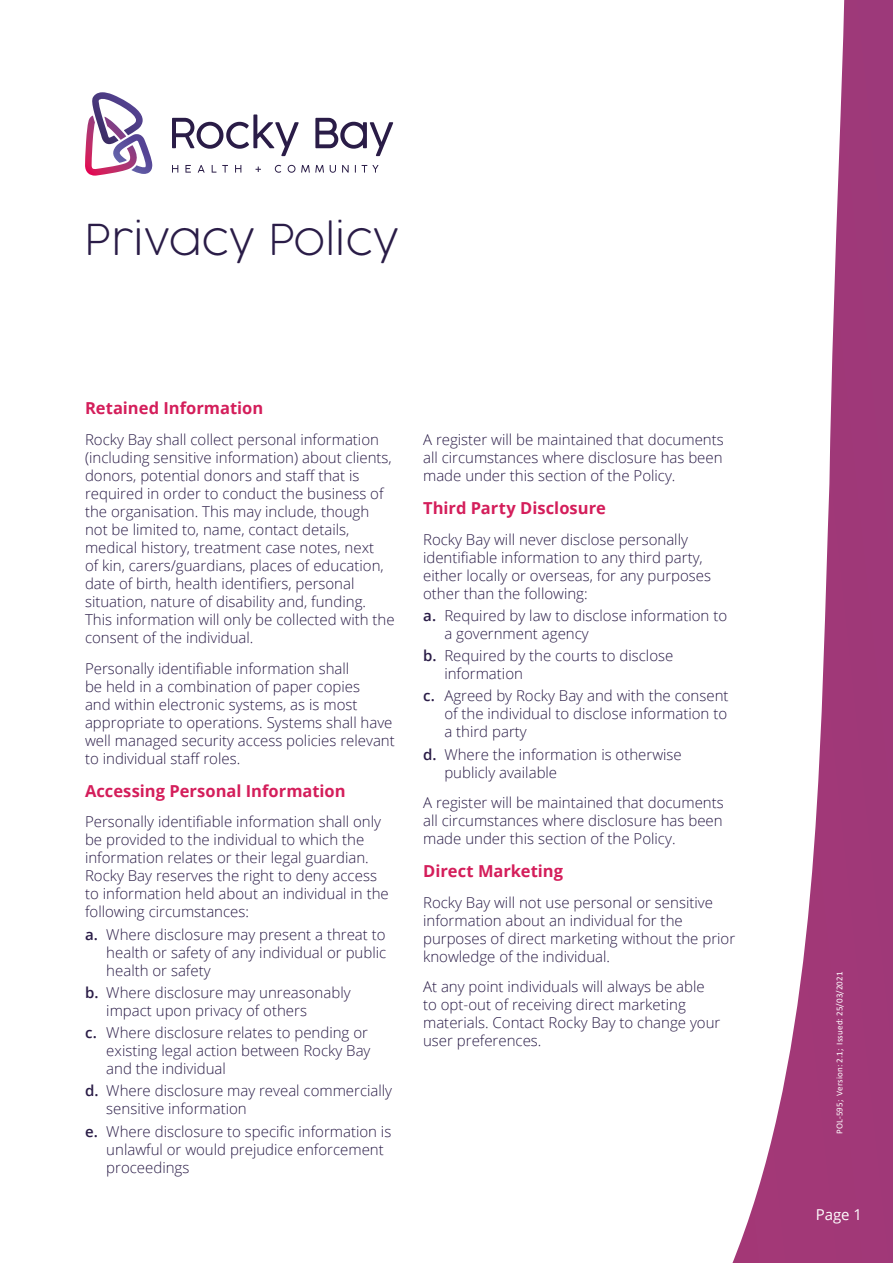
<style>
.page{position:relative;width:893px;height:1263px;background:#9f3878}
.page>*{position:absolute;margin:0;border:0;box-sizing:border-box;transform-origin:0 0}
.t1{font:200 42px "Cocogoose Pro";letter-spacing:.02em;color:#2a1c47}
.t2{font:700 16.5px "Open Sans";color:#d41e5b}
.t3{font:300 15px/18px "Open Sans";color:#2a1c47}
.t4{font:15px "Open Sans";color:#fff}
.t5{font:9px "Calibri";letter-spacing:.02em;color:#fff}
.s1{font-weight:600}
</style>
<div class="page">
<div style="left:0;top:0;width:845px;height:1263px;background:#fff"></div>
<svg style="left:172px;top:114px;width:221px;height:42px;background:#cac7d1"></svg>
<svg style="left:172px;top:165px;width:207px;height:8px;background:#dbd9e0"></svg>
<svg style="left:85px;top:92px;width:68px;height:84px;background:#c7aeca"></svg>
<h1 class="t1" style="left:85px;top:211px;width:315px">Privacy Policy</h1>
<p class="t2" style="left:85px;top:397px;width:180px">Retained Information</p>
<p class="t3" style="left:85px;top:430px;width:311px">Rocky Bay shall collect personal information (including sensitive information) about clients, donors, potential donors and staff that is required in order to conduct the business of the organisation. This may include, though not be limited to, name, contact details, medical history, treatment case notes, next<br>of kin, carers/guardians, places of education, date of birth, health identifiers, personal situation, nature of disability and, funding.<br>This information will only be collected with the consent of the individual.</p>
<p class="t3" style="left:85px;top:659px;width:311px">Personally identifiable information shall<br>be held in a combination of paper copies<br>and within electronic systems, as is most appropriate to operations. Systems shall have well managed security access policies relevant to individual staff roles.</p>
<p class="t2" style="left:85px;top:779px;width:262px">Accessing Personal Information</p>
<p class="t3" style="left:85px;top:812px;width:305px">Personally identifiable information shall only be provided to the individual to which the information relates or their legal guardian.<br>Rocky Bay reserves the right to deny access to information held about an individual in the following circumstances:</p>
<p class="t3" style="left:106px;top:925px;width:281px;text-align:justify;text-indent:-21px"><span class="s1">a.</span> Where disclosure may present a threat to health or safety of any individual or public health or safety</p>
<p class="t3" style="left:106px;top:983px;width:246px;text-indent:-21px"><span class="s1">b.</span> Where disclosure may unreasonably impact upon privacy of others</p>
<p class="t3" style="left:106px;top:1023px;width:266px;text-indent:-21px"><span class="s1">c.</span> Where disclosure relates to pending or existing legal action between Rocky Bay and the individual</p>
<p class="t3" style="left:106px;top:1081px;width:287px;text-indent:-21px"><span class="s1">d.</span> Where disclosure may reveal commercially sensitive information</p>
<p class="t3" style="left:106px;top:1122px;width:287px;text-indent:-21px"><span class="s1">e.</span> Where disclosure to specific information is unlawful or would prejudice enforcement proceedings</p>
<p class="t3" style="left:423px;top:430px;width:302px;text-align:justify">A register will be maintained that documents all circumstances where disclosure has been made under this section of the Policy.</p>
<p class="t2" style="left:423px;top:496px;width:184px">Third Party Disclosure</p>
<p class="t3" style="left:423px;top:530px;width:289px">Rocky Bay will never disclose personally identifiable information to any third party, either locally or overseas, for any purposes other than the following:</p>
<p class="t3" style="left:444px;top:606px;width:284px;text-indent:-21px"><span class="s1">a.</span> Required by law to disclose information to a government agency</p>
<p class="t3" style="left:444px;top:646px;width:230px;text-indent:-21px"><span class="s1">b.</span> Required by the courts to disclose information</p>
<p class="t3" style="left:444px;top:686px;width:286px;text-align:justify;text-indent:-21px"><span class="s1">c.</span> Agreed by Rocky Bay and with the consent of the individual to disclose information to a third party</p>
<p class="t3" style="left:444px;top:745px;width:239px;text-indent:-21px"><span class="s1">d.</span> Where the information is otherwise publicly available</p>
<p class="t3" style="left:423px;top:793px;width:302px;text-align:justify">A register will be maintained that documents all circumstances where disclosure has been made under this section of the Policy.</p>
<p class="t2" style="left:423px;top:859px;width:141px">Direct Marketing</p>
<p class="t3" style="left:423px;top:893px;width:314px">Rocky Bay will not use personal or sensitive information about an individual for the purposes of direct marketing without the prior knowledge of the individual.</p>
<p class="t3" style="left:423px;top:977px;width:299px">At any point individuals will always be able to opt-out of receiving direct marketing materials. Contact Rocky Bay to change your user preferences.</p>
<p class="t5" style="left:833px;top:1134px;width:163px;rotate:-90deg">POL-595; Version: 2.1; Issued: 25/03/2021</p>
<p class="t4" style="left:816px;top:1205px;width:48px">Page 1</p>
</div>
